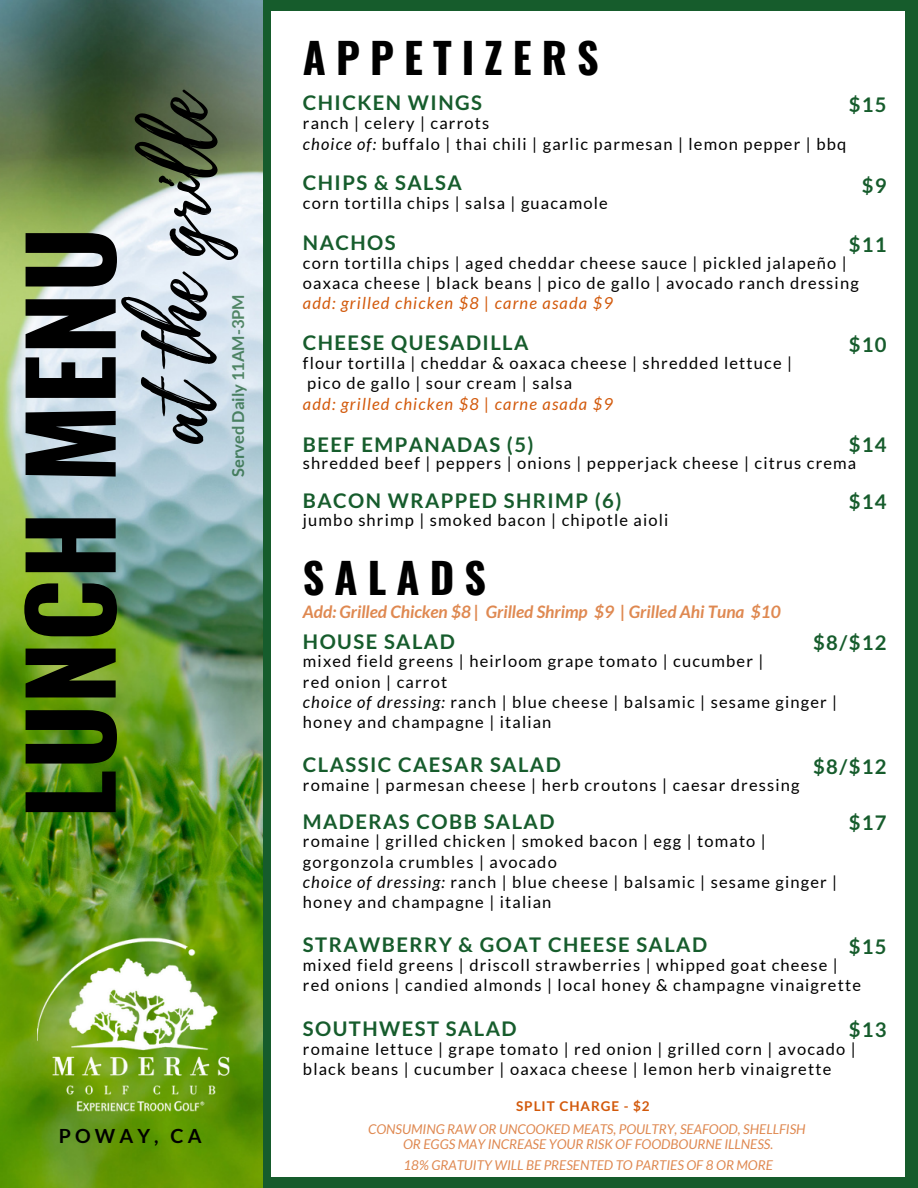
<style>
.page{position:relative;width:918px;height:1188px;background:#165c2c}
.page>*{position:absolute;margin:0;border:0;box-sizing:border-box;transform-origin:0 0}
.t1{font:700 111.15px "Oswald";color:#000}
.t2{font:80.4px "Playlist Script";color:#000}
.t3{font:700 42px "Oswald";letter-spacing:.24em;color:#000}
.t4{font:700 20.25px "Lato";letter-spacing:.07em;color:#165c2c}
.t5{font:700 19.5px "Lato";letter-spacing:.21em;color:#000}
.t6{font:italic 700 17.25px "Lato";letter-spacing:-.005em;color:#d2590b}
.t7{font:16.5px/20.2px "Lato";letter-spacing:.07em;color:#000}
.t8{font:italic 16.5px "Lato";letter-spacing:.07em;color:#d2590b}
.t9{font:700 16.5px "Lato";letter-spacing:-.005em;color:#165c2c}
.t10{font:italic 13.5px/14.5px "Lato";letter-spacing:-.005em;color:#d2590b;text-align:center}
.t11{font:700 13.5px "Lato";letter-spacing:.07em;color:#d2590b}
.s1{font-style:italic}
</style>
<div class="page">
<div style="left:272px;top:11px;width:632px;height:1166px;background:#fff"></div>
<img style="left:0;top:0;width:262px;height:1188px">
<img style="left:38px;top:926px;width:192px;height:189px">
<h2 class="t2" style="left:121px;top:444px;width:356px;rotate:-90deg">at the grille</h2>
<h1 class="t1" style="left:-17px;top:819px;width:593px;rotate:-90deg">LUNCH MENU</h1>
<p class="t9" style="left:228px;top:477px;width:184px;rotate:-90deg">Served Daily 11AM-3PM</p>
<p class="t5" style="left:59px;top:1124px;width:144px">POWAY, CA</p>
<h3 class="t3" style="left:303px;top:25px;width:297px">APPETIZERS</h3>
<p class="t4" style="left:303px;top:90px;width:180px">CHICKEN WINGS</p>
<p class="t4" style="left:849px;top:92px;width:40px">$15</p>
<p class="t7" style="left:303px;top:113px;width:545px">ranch | celery | carrots<br><span class="s1">choice of:</span> buffalo | thai chili | garlic parmesan | lemon pepper | bbq</p>
<p class="t4" style="left:303px;top:170px;width:160px">CHIPS &amp; SALSA</p>
<p class="t7" style="left:303px;top:193px;width:306px">corn tortilla chips | salsa | guacamole</p>
<p class="t4" style="left:862px;top:173px;width:26px">$9</p>
<p class="t4" style="left:849px;top:232px;width:40px">$11</p>
<p class="t7" style="left:303px;top:252px;width:557px">corn tortilla chips | aged cheddar cheese sauce | pickled jalapeño | oaxaca cheese | black beans | pico de gallo | avocado ranch dressing</p>
<p class="t8" style="left:303px;top:293px;width:312px">add: grilled chicken $8 | carne asada $9</p>
<p class="t4" style="left:303px;top:230px;width:94px">NACHOS</p>
<p class="t4" style="left:303px;top:330px;width:227px">CHEESE QUESADILLA</p>
<p class="t7" style="left:303px;top:353px;width:491px">flour tortilla | cheddar &amp; oaxaca cheese | shredded lettuce | pico de gallo | sour cream | salsa</p>
<p class="t8" style="left:303px;top:393px;width:312px">add: grilled chicken $8 | carne asada $9</p>
<p class="t4" style="left:849px;top:332px;width:40px">$10</p>
<p class="t4" style="left:849px;top:432px;width:40px">$14</p>
<p class="t7" style="left:303px;top:453px;width:555px">shredded beef | peppers | onions | pepperjack cheese | citrus crema</p>
<p class="t4" style="left:303px;top:432px;width:232px">BEEF EMPANADAS (5)</p>
<p class="t4" style="left:303px;top:488px;width:320px">BACON WRAPPED SHRIMP (6)</p>
<p class="t7" style="left:303px;top:509px;width:367px">jumbo shrimp | smoked bacon | chipotle aioli</p>
<h3 class="t3" style="left:303px;top:545px;width:185px">SALADS</h3>
<p class="t6" style="left:303px;top:601px;width:479px">Add: Grilled Chicken $8 | Grilled Shrimp $9 | Grilled Ahi Tuna $10</p>
<p class="t4" style="left:849px;top:489px;width:40px">$14</p>
<p class="t4" style="left:813px;top:630px;width:75px">$8/$12</p>
<p class="t7" style="left:303px;top:651px;width:536px">mixed field greens | heirloom grape tomato | cucumber |<br>red onion | carrot<br><span class="s1">choice of dressing:</span> ranch | blue cheese | balsamic | sesame ginger | honey and champagne | italian</p>
<p class="t4" style="left:303px;top:629px;width:153px">HOUSE SALAD</p>
<p class="t4" style="left:303px;top:752px;width:259px">CLASSIC CAESAR SALAD</p>
<p class="t7" style="left:303px;top:775px;width:498px">romaine | parmesan cheese | herb croutons | caesar dressing</p>
<p class="t4" style="left:303px;top:809px;width:253px">MADERAS COBB SALAD</p>
<p class="t4" style="left:813px;top:754px;width:75px">$8/$12</p>
<p class="t4" style="left:849px;top:810px;width:40px">$17</p>
<p class="t7" style="left:303px;top:831px;width:536px">romaine | grilled chicken | smoked bacon | egg | tomato | gorgonzola crumbles | avocado<br><span class="s1">choice of dressing:</span> ranch | blue cheese | balsamic | sesame ginger | honey and champagne | italian</p>
<p class="t4" style="left:849px;top:934px;width:40px">$15</p>
<p class="t7" style="left:303px;top:955px;width:560px">mixed field greens | driscoll strawberries | whipped goat cheese | red onions | candied almonds | local honey &amp; champagne vinaigrette</p>
<p class="t4" style="left:303px;top:932px;width:406px">STRAWBERRY &amp; GOAT CHEESE SALAD</p>
<p class="t4" style="left:849px;top:1017px;width:40px">$13</p>
<p class="t7" style="left:303px;top:1038px;width:554px">romaine lettuce | grape tomato | red onion | grilled corn | avocado | black beans | cucumber | oaxaca cheese | lemon herb vinaigrette</p>
<p class="t4" style="left:303px;top:1016px;width:215px">SOUTHWEST SALAD</p>
<p class="t11" style="left:516px;top:1098px;width:135px">SPLIT CHARGE - $2</p>
<p class="t10" style="left:368px;top:1122px;width:439px">CONSUMING RAW OR UNCOOKED MEATS, POULTRY, SEAFOOD, SHELLFISH<br>OR EGGS MAY INCREASE YOUR RISK OF FOODBOURNE ILLNESS.</p>
<p class="t10" style="left:404px;top:1157px;width:371px">18% GRATUITY WILL BE PRESENTED TO PARTIES OF 8 OR MORE</p>
</div>
